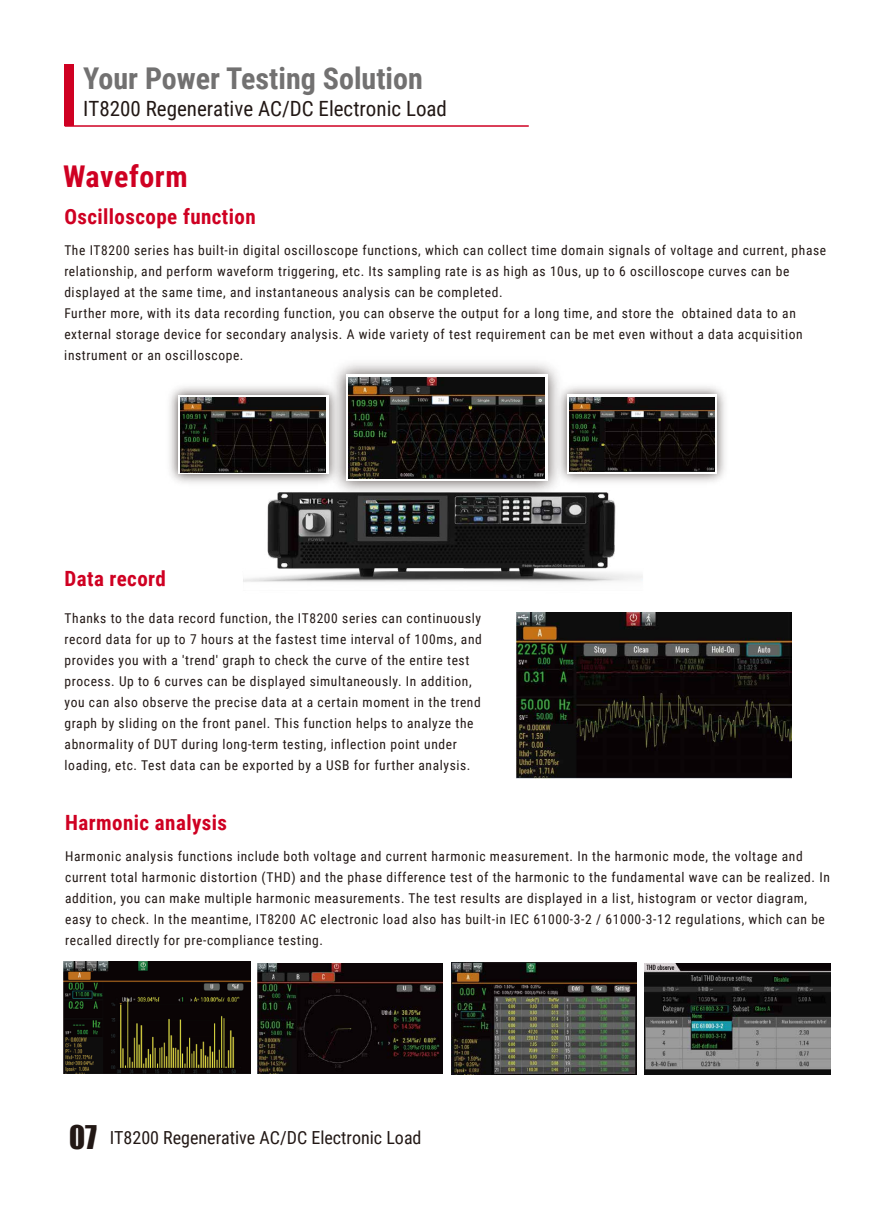
<style>
.page{position:relative;width:894px;height:1212px;background:#fff}
.page>*{position:absolute;margin:0;border:0;box-sizing:border-box;transform-origin:0 0}
.t1{font:700 30px "Roboto Condensed";color:#727171}
.t2{font:700 30px "Roboto Condensed";letter-spacing:.02em;color:#cf0022}
.t3{font:700 21px "Roboto Condensed";letter-spacing:.02em;color:#cf0022}
.t4{font:21px "Roboto Condensed";color:#221815}
.t5{font:18px "Roboto Condensed";color:#221815}
.t6{font:13.5px/21px "Roboto Condensed";letter-spacing:.045em;color:#221815}
.s1{font-family:"Impact";font-size:30px}
</style>
<div class="page">
<img style="left:516px;top:613px;width:275px;height:165px">
<img style="left:64px;top:961px;width:186px;height:113px">
<img style="left:64px;top:961px;width:45px;height:10px">
<img style="left:451px;top:963px;width:185px;height:111px">
<img style="left:258px;top:963px;width:185px;height:110px">
<img style="left:644px;top:963px;width:186px;height:112px">
<hr style="left:65px;top:125px;width:463px;height:2px;background:#cf0022">
<div style="left:65px;top:64px;width:9px;height:62px;background:#cf0022"></div>
<img style="left:243px;top:492px;width:400px;height:135px">
<img style="left:325px;top:363px;width:243px;height:140px">
<svg style="left:346px;top:374px;width:201px;height:107px"></svg>
<img style="left:349px;top:378px;width:195px;height:100px">
<img style="left:169px;top:379px;width:175px;height:111px">
<div style="left:178px;top:395px;width:150px;height:79px;background:linear-gradient(to bottom,#fff,#fff)"></div>
<img style="left:180px;top:397px;width:145px;height:75px">
<img style="left:551px;top:379px;width:174px;height:111px">
<svg style="left:567px;top:395px;width:149px;height:79px"></svg>
<img style="left:569px;top:397px;width:144px;height:75px">
<h1 class="t1" style="left:83px;top:57px;width:341px">Your Power Testing Solution</h1>
<h2 class="t4" style="left:83px;top:94px;width:365px">IT8200 Regenerative AC/DC Electronic Load</h2>
<h1 class="t2" style="left:63px;top:155px;width:126px">Waveform</h1>
<h2 class="t3" style="left:64px;top:202px;width:193px">Oscilloscope function</h2>
<p class="t6" style="left:64px;top:239px;width:763px">The IT8200 series has built-in digital oscilloscope functions, which can collect time domain signals of voltage and current, phase relationship, and perform waveform triggering, etc. Its sampling rate is as high as 10us, up to 6 oscilloscope curves can be displayed at the same time, and instantaneous analysis can be completed.<br>Further more, with its data recording function, you can observe the output for a long time, and store the obtained data to an external storage device for secondary analysis. A wide variety of test requirement can be met even without a data acquisition instrument or an oscilloscope.</p>
<h2 class="t3" style="left:65px;top:563px;width:103px">Data record</h2>
<p class="t6" style="left:65px;top:607px;width:418px">Thanks to the data record function, the IT8200 series can continuously record data for up to 7 hours at the fastest time interval of 100ms, and provides you with a 'trend' graph to check the curve of the entire test process. Up to 6 curves can be displayed simultaneously. In addition, you can also observe the precise data at a certain moment in the trend graph by sliding on the front panel. This function helps to analyze the abnormality of DUT during long-term testing, inflection point under loading, etc. Test data can be exported by a USB for further analysis.</p>
<h2 class="t3" style="left:65px;top:807px;width:163px">Harmonic analysis</h2>
<p class="t6" style="left:65px;top:845px;width:766px">Harmonic analysis functions include both voltage and current harmonic measurement. In the harmonic mode, the voltage and current total harmonic distortion (THD) and the phase difference test of the harmonic to the fundamental wave can be realized. In addition, you can make multiple harmonic measurements. The test results are displayed in a list, histogram or vector diagram, easy to check. In the meantime, IT8200 AC electronic load also has built-in IEC 61000-3-2 / 61000-3-12 regulations, which can be recalled directly for pre-compliance testing.</p>
<h3 class="t5" style="left:69px;top:1125px;width:354px"><span class="s1">07</span> IT8200 Regenerative AC/DC Electronic Load</h3>
</div>
